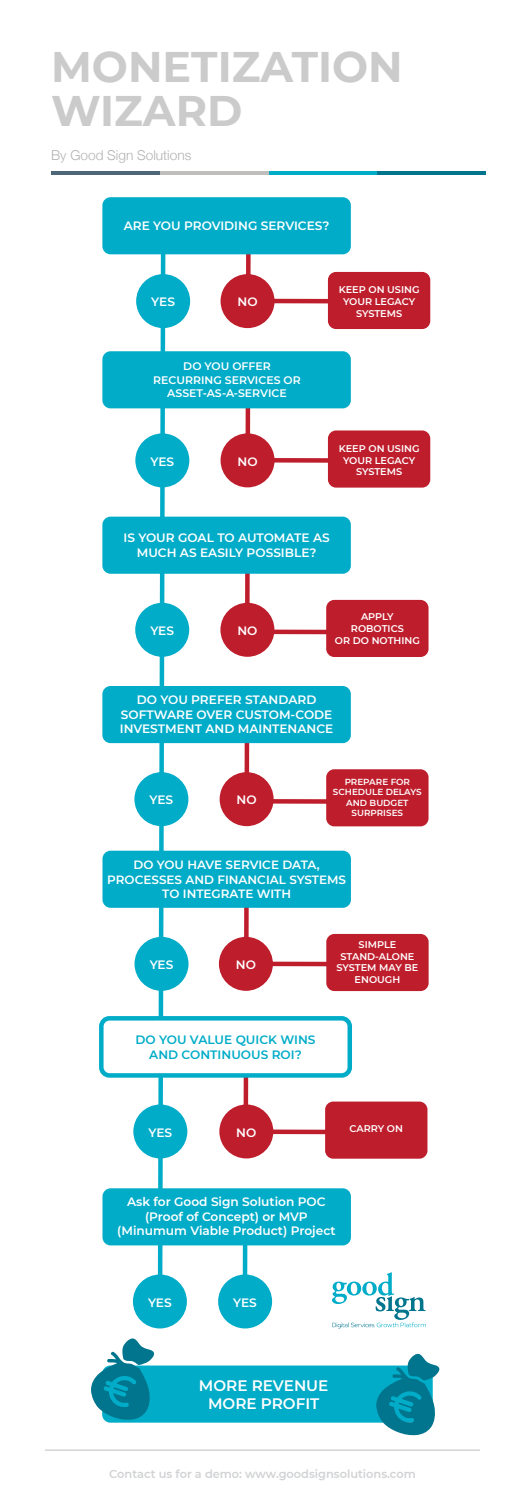
<style>
.page{position:relative;width:525px;height:1500px;background:#fff}
.page>*{position:absolute;margin:0;border:0;box-sizing:border-box;transform-origin:0 0}
.t1{font:700 42.75px/43.5px "Montserrat";color:#cbcbcb}
.t2{font:600 15.23px/18.2px "Montserrat";color:#fff;text-align:center}
.t3{font:300 13.65px "Helvetica Neue";color:#b3b2b3}
.t4{font:600 12.15px/14.5px "Montserrat";color:#fff;text-align:center}
.t5{font:600 12.15px/14.5px "Montserrat";color:#00acc8;text-align:center}
.t6{font:600 12px/14.4px "Montserrat";color:#fff;text-align:center}
.t7{font:600 11.4px "Montserrat";color:#d1d2d4}
.t8{font:600 10.95px/13.1px "Montserrat";color:#fff;text-align:center}
.t9{font:600 9.75px/11.7px "Montserrat";color:#fff;text-align:center}
.t10{font:600 8.77px/10.6px "Montserrat";color:#fff;text-align:center}
</style>
<div class="page">
<svg style="left:243px;top:1078px;width:111px;height:63px"></svg>
<svg style="left:243px;top:908px;width:111px;height:62px"></svg>
<svg style="left:242px;top:742px;width:105px;height:62px"></svg>
<svg style="left:244px;top:574px;width:111px;height:63px"></svg>
<svg style="left:243px;top:403px;width:108px;height:70px"></svg>
<svg style="left:244px;top:249px;width:113px;height:61px"></svg>
<svg style="left:240px;top:1245px;width:10px;height:29px"></svg>
<svg style="left:156px;top:254px;width:12px;height:1020px"></svg>
<svg style="left:332px;top:1272px;width:94px;height:56px"></svg>
<hr style="left:51px;top:171px;width:109px;height:4px;background:#4d6678">
<hr style="left:160px;top:171px;width:109px;height:4px;background:#bfbebc">
<hr style="left:269px;top:171px;width:108px;height:4px;background:#00acc8">
<hr style="left:377px;top:171px;width:109px;height:4px;background:#00758d">
<div style="left:102px;top:197px;width:249px;height:57px;background:#00acc8;border-radius:8px"></div>
<div style="left:136px;top:274px;width:54px;height:54px;background:#00acc8;border-radius:50%"></div>
<div style="left:221px;top:274px;width:54px;height:54px;background:#be1d2c;border-radius:50%"></div>
<div style="left:102px;top:351px;width:249px;height:57px;background:#00acc8;border-radius:8px"></div>
<div style="left:328px;top:272px;width:102px;height:57px;background:#be1d2c;border-radius:8px"></div>
<div style="left:102px;top:517px;width:249px;height:57px;background:#00acc8;border-radius:8px"></div>
<div style="left:135px;top:433px;width:54px;height:54px;background:#00acc8;border-radius:50%"></div>
<div style="left:221px;top:433px;width:54px;height:54px;background:#be1d2c;border-radius:50%"></div>
<div style="left:328px;top:430px;width:102px;height:58px;background:#be1d2c;border-radius:8px"></div>
<div style="left:135px;top:603px;width:54px;height:54px;background:#00acc8;border-radius:50%"></div>
<div style="left:220px;top:603px;width:54px;height:54px;background:#be1d2c;border-radius:50%"></div>
<div style="left:326px;top:600px;width:103px;height:57px;background:#be1d2c;border-radius:8px"></div>
<div style="left:102px;top:686px;width:249px;height:57px;background:#00acc8;border-radius:8px"></div>
<div style="left:134px;top:772px;width:54px;height:54px;background:#00acc8;border-radius:50%"></div>
<div style="left:220px;top:772px;width:54px;height:54px;background:#be1d2c;border-radius:50%"></div>
<div style="left:326px;top:769px;width:103px;height:57px;background:#be1d2c;border-radius:8px"></div>
<div style="left:102px;top:851px;width:249px;height:57px;background:#00acc8;border-radius:8px"></div>
<div style="left:135px;top:937px;width:54px;height:54px;background:#00acc8;border-radius:50%"></div>
<div style="left:219px;top:937px;width:54px;height:54px;background:#be1d2c;border-radius:50%"></div>
<div style="left:326px;top:934px;width:103px;height:57px;background:#be1d2c;border-radius:8px"></div>
<div style="left:101px;top:1018px;width:249px;height:57px;background:#fff;border-radius:8px"></div>
<div style="left:99px;top:1016px;width:253px;height:62px;border:4px solid #00acc8;border-radius:8px"></div>
<div style="left:133px;top:1104px;width:54px;height:54px;background:#00acc8;border-radius:50%"></div>
<div style="left:219px;top:1104px;width:54px;height:54px;background:#be1d2c;border-radius:50%"></div>
<div style="left:325px;top:1102px;width:102px;height:57px;background:#be1d2c;border-radius:8px"></div>
<div style="left:102px;top:1188px;width:249px;height:57px;background:#00acc8;border-radius:8px"></div>
<div style="left:133px;top:1274px;width:54px;height:54px;background:#00acc8;border-radius:50%"></div>
<div style="left:218px;top:1274px;width:54px;height:54px;background:#00acc8;border-radius:50%"></div>
<div style="left:102px;top:1366px;width:331px;height:57px;background:#00acc8;border-radius:8px"></div>
<svg style="left:376px;top:1353px;width:64px;height:83px"></svg>
<svg style="left:91px;top:1338px;width:63px;height:82px"></svg>
<hr style="left:45px;top:1449px;width:435px;height:2px;background:#d5d5d3">
<h1 class="t1" style="left:51px;top:43px;width:353px">MONETIZATION<br>WIZARD</h1>
<p class="t3" style="left:51px;top:144px;width:142px">By Good Sign Solutions</p>
<p class="t4" style="left:124px;top:218px;width:207px">ARE YOU PROVIDING SERVICES?</p>
<p class="t4" style="left:151px;top:294px;width:25px">YES</p>
<p class="t4" style="left:238px;top:294px;width:22px">NO</p>
<p class="t8" style="left:153px;top:360px;width:149px">DO YOU OFFER<br>RECURRING SERVICES OR<br>ASSET-AS-A-SERVICE</p>
<p class="t9" style="left:339px;top:284px;width:82px">KEEP ON USING<br>YOUR LEGACY<br>SYSTEMS</p>
<p class="t4" style="left:151px;top:454px;width:25px">YES</p>
<p class="t4" style="left:238px;top:454px;width:22px">NO</p>
<p class="t9" style="left:339px;top:442px;width:82px">KEEP ON USING<br>YOUR LEGACY<br>SYSTEMS</p>
<p class="t4" style="left:124px;top:530px;width:208px">IS YOUR GOAL TO AUTOMATE AS<br>MUCH AS EASILY POSSIBLE?</p>
<p class="t4" style="left:150px;top:623px;width:25px">YES</p>
<p class="t4" style="left:237px;top:623px;width:22px">NO</p>
<p class="t9" style="left:335px;top:610px;width:87px">APPLY<br>ROBOTICS<br>OR DO NOTHING</p>
<p class="t4" style="left:120px;top:692px;width:215px">DO YOU PREFER STANDARD<br>SOFTWARE OVER CUSTOM-CODE<br>INVESTMENT AND MAINTENANCE</p>
<p class="t4" style="left:150px;top:792px;width:25px">YES</p>
<p class="t4" style="left:237px;top:792px;width:22px">NO</p>
<p class="t10" style="left:333px;top:776px;width:90px">PREPARE FOR<br>SCHEDULE DELAYS<br>AND BUDGET<br>SURPRISES</p>
<p class="t6" style="left:107px;top:857px;width:240px">DO YOU HAVE SERVICE DATA,<br>PROCESSES AND FINANCIAL SYSTEMS<br>TO INTEGRATE WITH</p>
<p class="t4" style="left:150px;top:957px;width:25px">YES</p>
<p class="t4" style="left:236px;top:957px;width:22px">NO</p>
<p class="t5" style="left:136px;top:1032px;width:182px">DO YOU VALUE QUICK WINS<br>AND CONTINUOUS ROI?</p>
<p class="t9" style="left:337px;top:938px;width:83px">SIMPLE<br>STAND-ALONE<br>SYSTEM MAY BE<br>ENOUGH</p>
<p class="t4" style="left:148px;top:1125px;width:25px">YES</p>
<p class="t4" style="left:236px;top:1125px;width:22px">NO</p>
<p class="t9" style="left:350px;top:1122px;width:55px">CARRY ON</p>
<p class="t4" style="left:117px;top:1194px;width:220px">Ask for Good Sign Solution POC (Proof of Concept) or MVP (Minumum Viable Product) Project</p>
<p class="t4" style="left:148px;top:1295px;width:25px">YES</p>
<p class="t4" style="left:233px;top:1295px;width:25px">YES</p>
<p class="t2" style="left:199px;top:1376px;width:131px">MORE REVENUE<br>MORE PROFIT</p>
<p class="t7" style="left:109px;top:1466px;width:308px">Contact us for a demo: www.goodsignsolutions.com</p>
</div>
